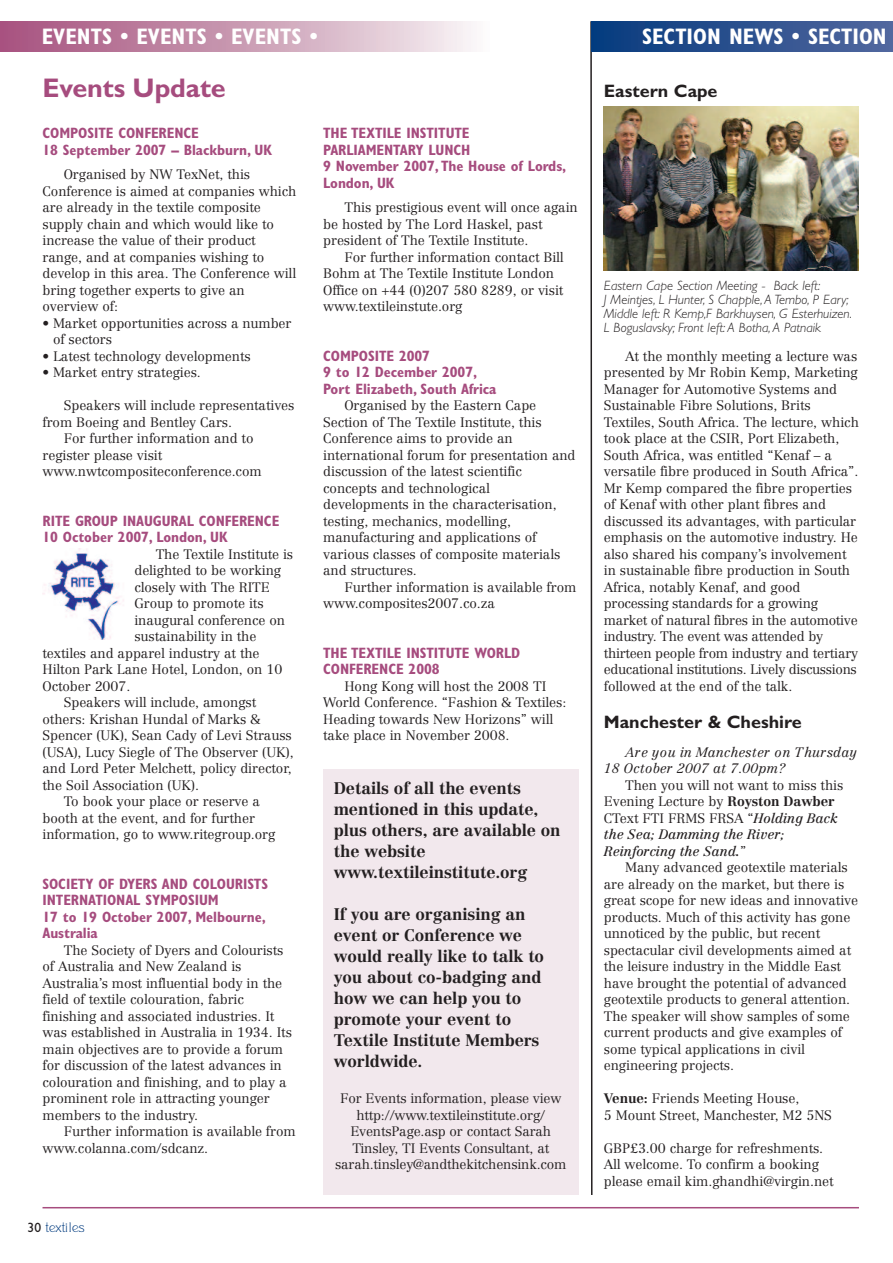
<style>
.page{position:relative;width:893px;height:1263px;background:#fff}
.page>*{position:absolute;margin:0;border:0;box-sizing:border-box;transform-origin:0 0}
.t1{font:700 27px "Gill Sans";letter-spacing:-.005em;color:#a64c7e}
.t2{font:700 condensed 22.5px "Gill Sans";color:#fff}
.t3{font:700 18px "Gill Sans";color:#231f20}
.t4{font:700 16.5px/21px "Centennial LT";letter-spacing:-.005em;color:#231f20}
.t5{font:700 condensed 15px/16.5px "Gill Sans";letter-spacing:-.005em;color:#a64c7e}
.t6{font:300 13.5px/16.5px "Centennial LT";letter-spacing:-.005em;color:#231f20}
.t7{font:italic 300 13.5px/14.2px "Gill Sans";color:#231f20}
.t8{font:italic 300 13.5px/16.5px "Centennial LT";color:#231f20}
.t9{font:13.5px "Grafiko";letter-spacing:-.035em;color:#013b7f}
.s1{font-family:"Gill Sans";color:#231f20}
.s2{font-weight:700}
.s3{font-weight:400;font-style:italic}
.s4{font-weight:700;font-style:italic}
</style>
<div class="page">
<div style="left:323px;top:769px;width:255px;height:426px;background:#f2e8ed"></div>
<hr style="left:43px;top:1207px;width:816px;height:1px;background:#a64c7e">
<img style="left:43px;top:548px;width:81px;height:91px">
<svg style="left:590px;top:21px;width:3px;height:1174px"></svg>
<div style="left:591px;top:21px;width:302px;height:30px;background:linear-gradient(to right,#043a7e,#52679f)"></div>
<div style="left:0;top:21px;width:489px;height:30px;background:linear-gradient(to right,#a34c7a,#f7f4f5)"></div>
<img style="left:604px;top:106px;width:255px;height:165px">
<h2 class="t2" style="left:42px;top:28px;width:277px">EVENTS • EVENTS • EVENTS •</h2>
<h2 class="t2" style="left:642px;top:28px;width:246px">SECTION NEWS • SECTION</h2>
<h1 class="t1" style="left:43px;top:77px;width:185px">Events Update</h1>
<p class="t5" style="left:43px;top:126px;width:231px">COMPOSITE CONFERENCE<br>18 September 2007 – Blackburn, UK</p>
<p class="t6" style="left:43px;top:167px;width:255px;text-indent:21px">Organised by NW TexNet, this<br>Conference is aimed at companies which are already in the textile composite supply chain and which would like to increase the value of their product range, and at companies wishing to develop in this area. The Conference will bring together experts to give an overview of:</p>
<p class="t6" style="left:53px;top:316px;width:240px;text-indent:-11px">• Market opportunities across a number of sectors</p>
<p class="t6" style="left:43px;top:349px;width:210px">• Latest technology developments</p>
<p class="t6" style="left:43px;top:365px;width:160px">• Market entry strategies.</p>
<p class="t6" style="left:64px;top:398px;width:232px">Speakers will include representatives</p>
<p class="t6" style="left:43px;top:415px;width:191px">from Boeing and Bentley Cars.</p>
<p class="t6" style="left:64px;top:431px;width:191px">For further information and to</p>
<p class="t6" style="left:43px;top:448px;width:121px">register please visit</p>
<p class="t6" style="left:43px;top:464px;width:221px">www.nwtcompositeconference.com</p>
<p class="t5" style="left:43px;top:514px;width:238px">RITE GROUP INAUGURAL CONFERENCE<br>10 October 2007, London, UK</p>
<p class="t6" style="left:156px;top:547px;width:139px">The Textile Institute is</p>
<p class="t6" style="left:134px;top:563px;width:148px">delighted to be working</p>
<p class="t6" style="left:134px;top:580px;width:137px">closely with The RITE</p>
<p class="t6" style="left:134px;top:596px;width:131px">Group to promote its</p>
<p class="t6" style="left:134px;top:613px;width:152px">inaugural conference on</p>
<p class="t6" style="left:134px;top:629px;width:124px">sustainability in the</p>
<p class="t6" style="left:43px;top:646px;width:219px">textiles and apparel industry at the</p>
<p class="t6" style="left:43px;top:662px;width:241px">Hilton Park Lane Hotel, London, on 10</p>
<p class="t6" style="left:43px;top:679px;width:89px">October 2007.</p>
<p class="t6" style="left:64px;top:695px;width:194px">Speakers will include, amongst</p>
<p class="t6" style="left:43px;top:712px;width:219px">others: Krishan Hundal of Marks &amp;</p>
<p class="t6" style="left:43px;top:728px;width:251px">Spencer (UK), Sean Cady of Levi Strauss</p>
<p class="t6" style="left:43px;top:745px;width:253px">(USA), Lucy Siegle of The Observer (UK),</p>
<p class="t6" style="left:43px;top:761px;width:251px">and Lord Peter Melchett, policy director,</p>
<p class="t6" style="left:43px;top:778px;width:158px">the Soil Association (UK).</p>
<p class="t6" style="left:64px;top:794px;width:198px">To book your place or reserve a</p>
<p class="t6" style="left:43px;top:811px;width:214px">booth at the event, and for further</p>
<p class="t6" style="left:43px;top:827px;width:234px">information, go to www.ritegroup.org</p>
<p class="t5" style="left:43px;top:877px;width:227px">SOCIETY OF DYERS AND COLOURISTS<br>INTERNATIONAL SYMPOSIUM<br>17 to 19 October 2007, Melbourne,<br>Australia</p>
<p class="t6" style="left:43px;top:943px;width:251px;text-indent:21px">The Society of Dyers and Colourists of Australia and New Zealand is Australia’s most influential body in the field of textile colouration, fabric finishing and associated industries. It was established in Australia in 1934. Its main objectives are to provide a forum for discussion of the latest advances in colouration and finishing, and to play a prominent role in attracting younger members to the industry.</p>
<p class="t6" style="left:43px;top:1124px;width:255px;text-indent:21px">Further information is available from www.colanna.com/sdcanz.</p>
<p class="t9" style="left:28px;top:1222px;width:59px"><span class="s1">30</span> textiles</p>
<p class="t5" style="left:323px;top:126px;width:245px">THE TEXTILE INSTITUTE<br>PARLIAMENTARY LUNCH<br>9 November 2007, The House of Lords,<br>London, UK</p>
<p class="t6" style="left:323px;top:200px;width:256px;text-indent:21px">This prestigious event will once again be hosted by The Lord Haskel, past president of The Textile Institute.</p>
<p class="t6" style="left:323px;top:250px;width:242px;text-indent:21px">For further information contact Bill Bohm at The Textile Institute London Office on +44 (0)207 580 8289, or visit www.textileinstute.org</p>
<p class="t5" style="left:323px;top:349px;width:175px">COMPOSITE 2007<br>9 to 12 December 2007,<br>Port Elizabeth, South Africa</p>
<p class="t6" style="left:323px;top:398px;width:254px;text-indent:21px">Organised by the Eastern Cape Section of The Textile Institute, this Conference aims to provide an international forum for presentation and discussion of the latest scientific concepts and technological developments in the characterisation, testing, mechanics, modelling, manufacturing and applications of various classes of composite materials and structures.</p>
<p class="t6" style="left:323px;top:580px;width:255px;text-indent:21px">Further information is available from www.composites2007.co.za</p>
<p class="t5" style="left:323px;top:646px;width:199px">THE TEXTILE INSTITUTE WORLD<br>CONFERENCE 2008</p>
<p class="t6" style="left:323px;top:679px;width:245px;text-indent:21px">Hong Kong will host the 2008 TI World Conference. “Fashion &amp; Textiles:<br>Heading towards New Horizons” will take place in November 2008.</p>
<p class="t4" style="left:334px;top:779px;width:228px">Details of all the events mentioned in this update, plus others, are available on the website www.textileinstitute.org</p>
<p class="t4" style="left:334px;top:905px;width:212px">If you are organising an event or Conference we would really like to talk to you about co-badging and how we can help you to promote your event to<br>Textile Institute Members worldwide.</p>
<p class="t6" style="left:335px;top:1091px;width:233px;text-align:center">For Events information, please view http://www.textileinstitute.org/ EventsPage.asp or contact Sarah Tinsley, TI Events Consultant, at sarah.tinsley@andthekitchensink.com</p>
<h3 class="t3" style="left:604px;top:84px;width:115px">Eastern Cape</h3>
<p class="t7" style="left:604px;top:279px;width:250px">Eastern Cape Section Meeting - Back left:<br>J Meintjes, L Hunter, S Chapple, A Tembo, P Eary; Middle left: R Kemp,F Barkhuysen, G Esterhuizen.<br>L Boguslavsky; Front left: A Botha, A Patnaik</p>
<p class="t6" style="left:604px;top:349px;width:257px;text-indent:21px">At the monthly meeting a lecture was presented by Mr Robin Kemp, Marketing Manager for Automotive Systems and Sustainable Fibre Solutions, Brits Textiles, South Africa. The lecture, which took place at the CSIR, Port Elizabeth, South Africa, was entitled “Kenaf – a versatile fibre produced in South Africa”.<br>Mr Kemp compared the fibre properties of Kenaf with other plant fibres and discussed its advantages, with particular emphasis on the automotive industry. He also shared his company’s involvement in sustainable fibre production in South Africa, notably Kenaf, and good processing standards for a growing market of natural fibres in the automotive industry. The event was attended by thirteen people from industry and tertiary educational institutions. Lively discussions followed at the end of the talk.</p>
<h3 class="t3" style="left:604px;top:715px;width:199px">Manchester &amp; Cheshire</h3>
<p class="t8" style="left:604px;top:745px;width:254px;text-indent:21px">Are you in Manchester on Thursday<br>18 October 2007 at 7.00pm?</p>
<p class="t6" style="left:604px;top:778px;width:241px;text-indent:21px">Then you will not want to miss this<br>Evening Lecture by <span class="s2">Royston Dawber<br></span>CText FTI FRMS FRSA “<span class="s3">Holding Back the Sea; Damming the River;<br>Reinforcing the Sand</span><span class="s4">.</span>”</p>
<p class="t6" style="left:604px;top:860px;width:256px;text-indent:21px">Many advanced geotextile materials are already on the market, but there is great scope for new ideas and innovative products. Much of this activity has gone unnoticed by the public, but recent spectacular civil developments aimed at the leisure industry in the Middle East have brought the potential of advanced geotextile products to general attention.<br>The speaker will show samples of some current products and give examples of some typical applications in civil engineering projects.</p>
<p class="t6" style="left:604px;top:1091px;width:230px"><span class="s2">Venue:</span> Friends Meeting House,<br>5 Mount Street, Manchester, M2 5NS</p>
<p class="t6" style="left:604px;top:1141px;width:231px">GBP£3.00 charge for refreshments.<br>All welcome. To confirm a booking please email kim.ghandhi@virgin.net</p>
</div>
